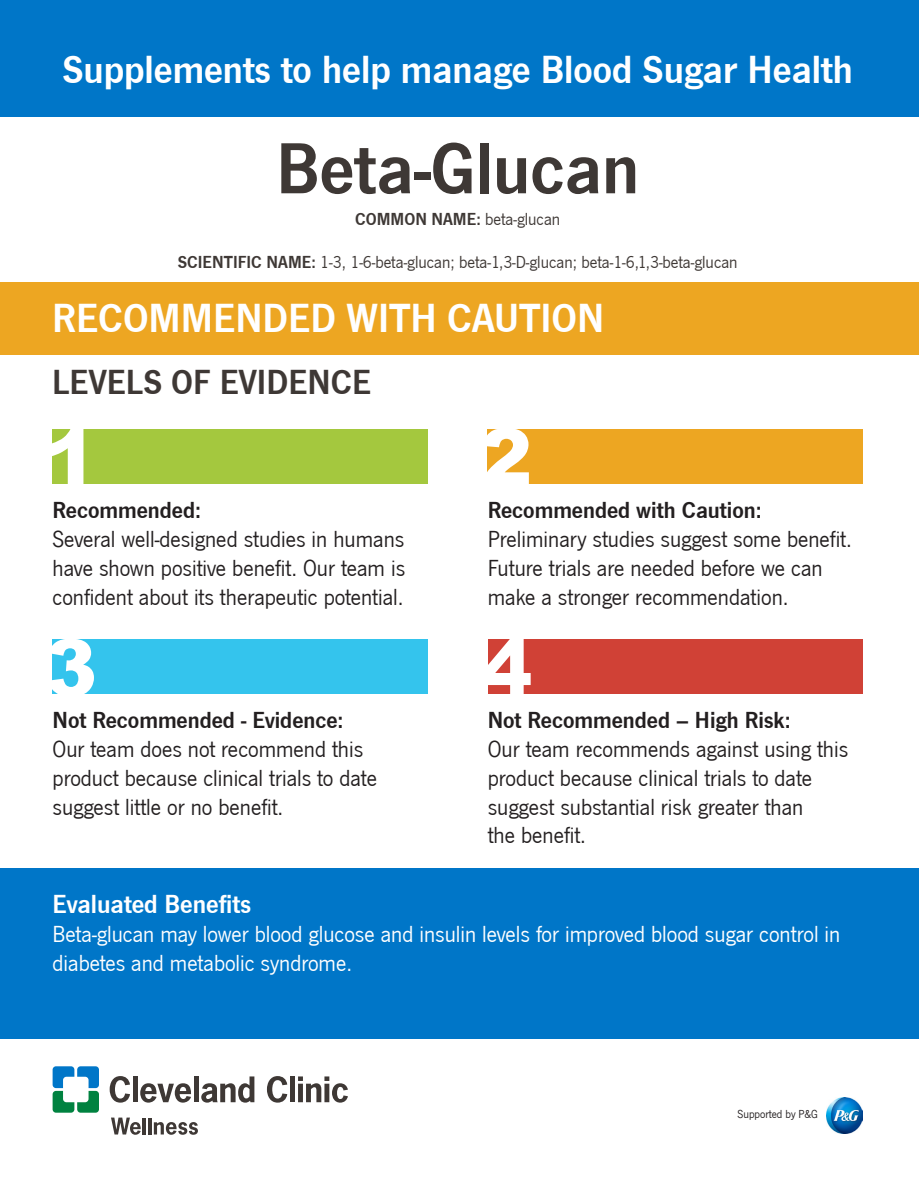
<style>
.page{position:relative;width:919px;height:1187px;background:#fff}
.page>*{position:absolute;margin:0;border:0;box-sizing:border-box;transform-origin:0 0}
.t1{font:900 78px "Arial";color:#fff}
.t2{font:600 75px "News Got T";color:#3e3835}
.t3{font:600 42px "News Got T";color:#fff}
.t4{font:600 40.5px "News Got T";color:#fff}
.t5{font:600 36px "News Got T";color:#3e3835}
.t6{font:600 27px "News Got T";color:#fff}
.t7{font:24px/28.8px "News Got T";color:#231f20}
.t8{font:24px/28.8px "News Got T";color:#fff}
.t9{font:600 24px "News Got T";color:#231f20}
.t10{font:18px "News Got T";color:#3e3835}
.t11{font:600 18px "News Got T";color:#3e3835}
.t12{font:12px "News Got T";color:#231f20}
.s1{font-weight:400}
.s2{font-weight:600}
</style>
<div class="page">
<div style="left:0;top:0;width:919px;height:117px;background:#0076c8"></div>
<div style="left:0;top:283px;width:919px;height:72px;background:#eda622"></div>
<div style="left:0;top:868px;width:919px;height:170px;background:#0076c8"></div>
<img style="left:827px;top:1098px;width:36px;height:36px">
<svg style="left:110px;top:1076px;width:20px;height:26px"></svg>
<div style="left:133px;top:1076px;width:5px;height:26px;background:#3e3835"></div>
<svg style="left:140px;top:1083px;width:51px;height:19px"></svg>
<div style="left:194px;top:1076px;width:5px;height:26px;background:#3e3835"></div>
<svg style="left:201px;top:1076px;width:53px;height:26px"></svg>
<svg style="left:267px;top:1076px;width:20px;height:26px"></svg>
<div style="left:290px;top:1076px;width:5px;height:26px;background:#3e3835"></div>
<svg style="left:298px;top:1076px;width:50px;height:26px"></svg>
<svg style="left:53px;top:1066px;width:46px;height:46px"></svg>
<svg style="left:111px;top:1117px;width:30px;height:17px"></svg>
<hr style="left:143px;top:1117px;width:3px;height:17px;background:#3e3835">
<hr style="left:148px;top:1117px;width:3px;height:17px;background:#3e3835">
<svg style="left:154px;top:1122px;width:44px;height:12px"></svg>
<div style="left:53px;top:429px;width:375px;height:54px;background:#a4c83e"></div>
<div style="left:488px;top:429px;width:375px;height:54px;background:#eda622"></div>
<div style="left:53px;top:639px;width:375px;height:54px;background:#34c4ed"></div>
<div style="left:488px;top:639px;width:374px;height:54px;background:#d04136"></div>
<p class="t4" style="left:62px;top:46px;width:792px">Supplements to help manage Blood Sugar Health</p>
<p class="t2" style="left:276px;top:125px;width:365px">Beta-Glucan</p>
<p class="t11" style="left:355px;top:208px;width:206px">COMMON NAME: <span class="s1">beta-glucan</span></p>
<p class="t10" style="left:178px;top:252px;width:561px"><span class="s2">SCIENTIFIC NAME:</span> 1-3, 1-6-beta-glucan; beta-1,3-D-glucan; beta-1-6,1,3-beta-glucan</p>
<p class="t3" style="left:52px;top:293px;width:553px">RECOMMENDED WITH CAUTION</p>
<p class="t5" style="left:52px;top:361px;width:320px">LEVELS OF EVIDENCE</p>
<p class="t1" style="left:45px;top:401px;width:54px">1</p>
<p class="t9" style="left:53px;top:496px;width:150px">Recommended:</p>
<p class="t7" style="left:53px;top:525px;width:354px;text-align:justify">Several well-designed studies in humans have shown positive benefit. Our team is confident about its therapeutic potential.</p>
<p class="t1" style="left:480px;top:400px;width:54px">2</p>
<p class="t7" style="left:488px;top:496px;width:366px"><span class="s2">Recommended with Caution:<br></span>Preliminary studies suggest some benefit.<br>Future trials are needed before we can make a stronger recommendation.</p>
<p class="t1" style="left:45px;top:611px;width:54px">3</p>
<p class="t1" style="left:480px;top:611px;width:54px">4</p>
<p class="t9" style="left:53px;top:706px;width:292px">Not Recommended - Evidence:</p>
<p class="t7" style="left:53px;top:735px;width:326px">Our team does not recommend this product because clinical trials to date suggest little or no benefit.</p>
<p class="t9" style="left:488px;top:706px;width:304px">Not Recommended – High Risk:</p>
<p class="t7" style="left:488px;top:735px;width:362px">Our team recommends against using this product because clinical trials to date suggest substantial risk greater than</p>
<p class="t7" style="left:488px;top:821px;width:100px">the benefit.</p>
<p class="t6" style="left:53px;top:889px;width:200px">Evaluated Benefits</p>
<p class="t8" style="left:53px;top:920px;width:789px">Beta-glucan may lower blood glucose and insulin levels for improved blood sugar control in diabetes and metabolic syndrome.</p>
<p class="t12" style="left:737px;top:1107px;width:82px">Supported by P&amp;G</p>
</div>
